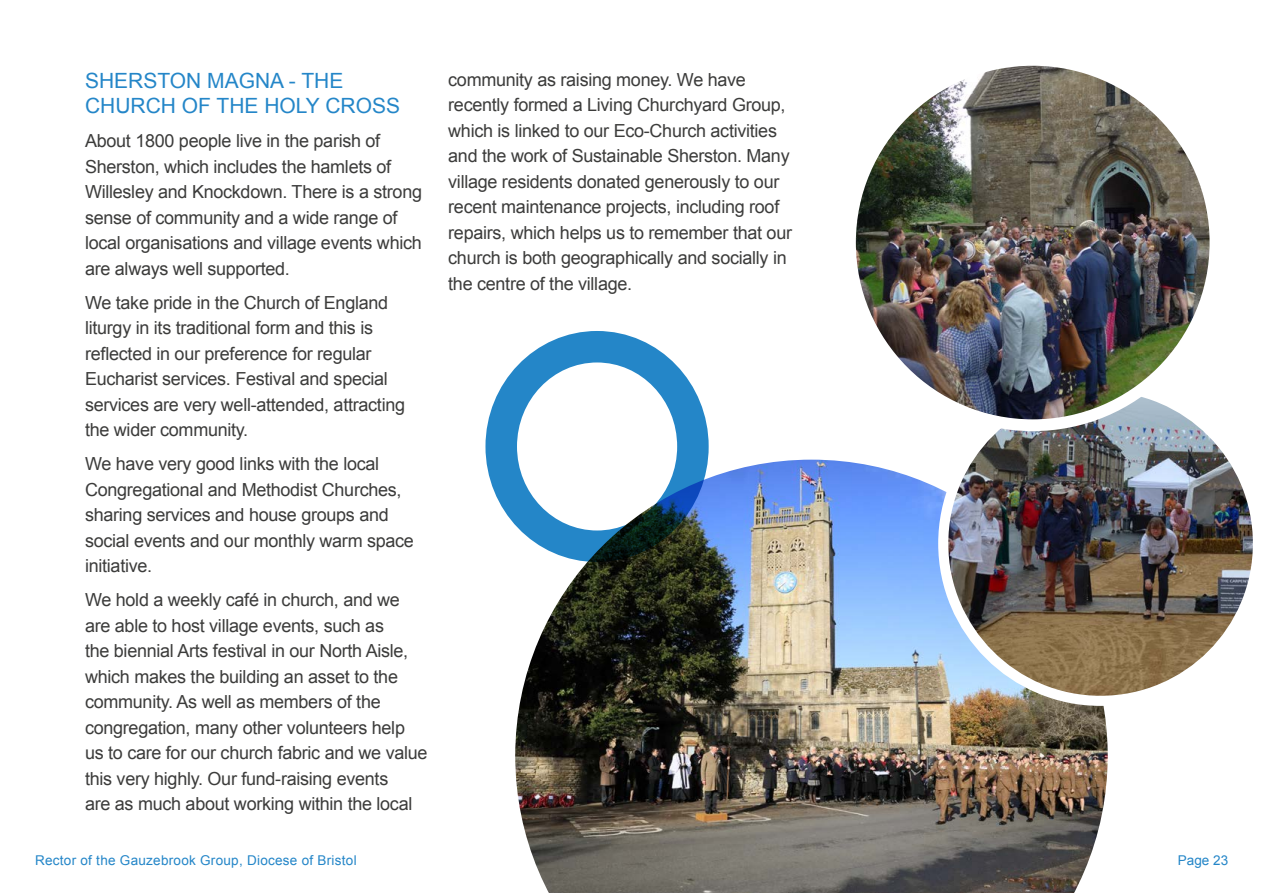
<style>
.page{position:relative;width:1263px;height:893px;background:#fff}
.page>*{position:absolute;margin:0;border:0;box-sizing:border-box;transform-origin:0 0}
.t1{font:21px/25.5px "Arial";color:#2486c8}
.t2{font:18px/25.5px "Arial";letter-spacing:-.015em;color:#3c3c3b}
.t3{font:13.5px "Arial";letter-spacing:.02em;color:#2486c8}
</style>
<div class="page">
<img style="left:496px;top:457px;width:612px;height:436px">
<img style="left:943px;top:397px;width:309px;height:304px">
<div style="left:938px;top:381px;width:325px;height:325px;border:10px solid #fff;border-radius:50%"></div>
<img style="left:850px;top:60px;width:365px;height:365px;border-radius:183px">
<div style="left:844px;top:54px;width:377px;height:377px;border:12px solid #fff;border-radius:50%"></div>
<div style="left:485px;top:331px;width:224px;height:231px;border:32px solid #2486c8;border-radius:50%"></div>
<p class="t1" style="left:85px;top:68px;width:317px">SHERSTON MAGNA - THE<br>CHURCH OF THE HOLY CROSS</p>
<p class="t2" style="left:85px;top:128px;width:338px">About 1800 people live in the parish of Sherston, which includes the hamlets of Willesley and Knockdown. There is a strong sense of community and a wide range of local organisations and village events which are always well supported.</p>
<p class="t2" style="left:85px;top:290px;width:322px">We take pride in the Church of England liturgy in its traditional form and this is reflected in our preference for regular Eucharist services. Festival and special services are very well-attended, attracting the wider community.</p>
<p class="t2" style="left:85px;top:451px;width:330px">We have very good links with the local Congregational and Methodist Churches, sharing services and house groups and social events and our monthly warm space initiative.</p>
<p class="t2" style="left:85px;top:587px;width:344px">We hold a weekly café in church, and we are able to host village events, such as<br>the biennial Arts festival in our North Aisle, which makes the building an asset to the community. As well as members of the congregation, many other volunteers help us to care for our church fabric and we value this very highly. Our fund-raising events<br>are as much about working within the local</p>
<p class="t2" style="left:448px;top:67px;width:345px">community as raising money. We have recently formed a Living Churchyard Group, which is linked to our Eco-Church activities and the work of Sustainable Sherston. Many village residents donated generously to our recent maintenance projects, including roof repairs, which helps us to remember that our church is both geographically and socially in the centre of the village.</p>
<p class="t3" style="left:35px;top:851px;width:323px">Rector of the Gauzebrook Group, Diocese of Bristol</p>
<p class="t3" style="left:1178px;top:851px;width:52px">Page 23</p>
</div>
